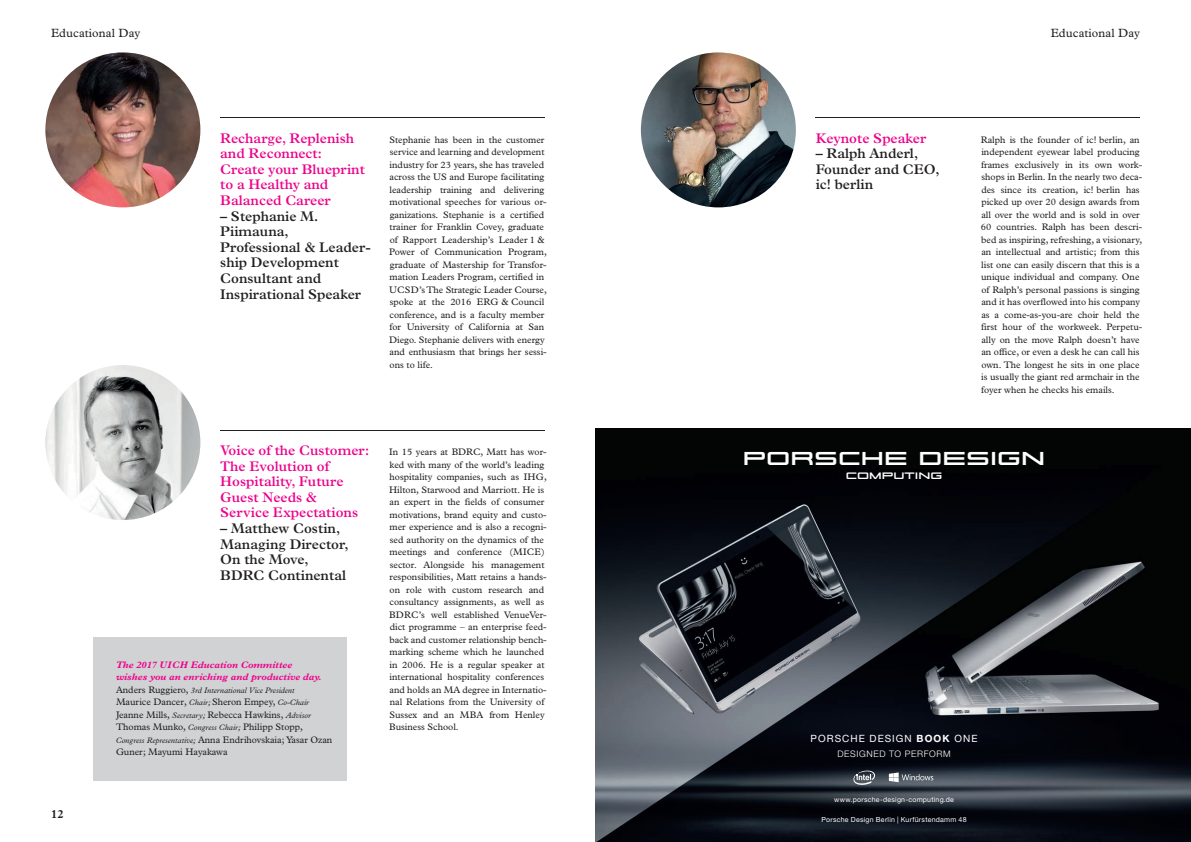
<style>
.page{position:relative;width:1191px;height:842px;background:#fff}
.page>*{position:absolute;margin:0;border:0;box-sizing:border-box;transform-origin:0 0}
.t1{font:20px "Porsche Design Font";color:#fff}
.t2{font:600 14px/15.6px "Plantin";color:#231f20}
.t3{font:600 14px/15.6px "Plantin";color:#ed028c}
.t4{font:12px "Plantin";letter-spacing:.01em;color:#231f20}
.t5{font:700 12px "Plantin";color:#231f20}
.t6{font:10px "Helvetica Neue LT";letter-spacing:.105em;color:#fff}
.t7{font:10px "Porsche Design Font";color:#fff}
.t8{font:9.5px/12.5px "Plantin";color:#231f20}
.t9{font:italic 700 9.5px/12.5px "Plantin";color:#ed028c}
.t10{font:300 9px "Helvetica Neue LT";letter-spacing:.07em;color:#fff}
.t11{font:italic 8px "Plantin";color:#231f20}
.t12{font:7px "Helvetica Neue LT";letter-spacing:.035em;color:#fff}
.s1{font-style:normal;font-size:9.5px}
.s2{font-style:italic;font-size:8px}
.s3{font-weight:700}
</style>
<div class="page">
<div style="left:94px;top:637px;width:253px;height:143px;background:#d1d2d4"></div>
<img style="left:641px;top:52px;width:155px;height:155px;border-radius:77px">
<img style="left:45px;top:365px;width:155px;height:155px;border-radius:77px">
<img style="left:45px;top:52px;width:155px;height:155px;border-radius:77px">
<hr style="left:220px;top:118px;width:324px;height:1px;background:#231f20">
<hr style="left:220px;top:430px;width:324px;height:1px;background:#231f20">
<hr style="left:815px;top:118px;width:325px;height:1px;background:#231f20">
<img style="left:595px;top:428px;width:596px;height:414px">
<svg style="left:853px;top:769px;width:22px;height:16px"></svg>
<svg style="left:889px;top:772px;width:44px;height:10px"></svg>
<p class="t4" style="left:51px;top:26px;width:91px">Educational Day</p>
<p class="t4" style="left:1050px;top:26px;width:91px">Educational Day</p>
<p class="t5" style="left:51px;top:806px;width:14px">12</p>
<h2 class="t3" style="left:220px;top:130px;width:146px">Recharge, Replenish and Reconnect:<br>Create your Blueprint to a Healthy and<br>Balanced Career</h2>
<h2 class="t2" style="left:220px;top:208px;width:152px">– Stephanie M.<br>Piimauna,<br>Professional &amp; Leader&shy;ship Development<br>Consultant and<br>Inspirational Speaker</h2>
<p class="t8" style="left:389px;top:133px;width:159px">Stephanie has been in the customer service and learning and development industry for 23 years, she has traveled across the US and Europe facilita ting leadership training and delivering mo ti vational speeches for various or&shy;ga nizations. Stephanie is a certified trainer for Franklin Covey, graduate of Rapport Leadership’s Leader 1 &amp; Power of Communication Program, graduate of Mastership for Transfor&shy;mation Leaders Program, certified in UCSD’s The Strategic Leader Course, spoke at the 2016 ERG &amp; Council conference, and is a faculty member for University of California at San Diego. Stephanie delivers with energy and enthusiasm that brings her sessi&shy;ons to life.</p>
<h2 class="t3" style="left:220px;top:442px;width:150px">Voice of the Customer:<br>The Evolution of<br>Hospitality, Future<br>Guest Needs &amp;<br>Service Expectations</h2>
<h2 class="t2" style="left:220px;top:520px;width:130px">– Matthew Costin,<br>Managing Director,<br>On the Move,<br>BDRC Continental</h2>
<p class="t9" style="left:116px;top:658px;width:207px">The 2017 UICH Education Committee wishes you an enriching and productive day.</p>
<p class="t11" style="left:116px;top:685px;width:180px"><span class="s1">Anders Ruggiero,</span> 3rd International Vice President</p>
<p class="t8" style="left:116px;top:696px;width:218px">Maurice Dancer, <span class="s2">Chair;</span> Sheron Empey, <span class="s2">Co-Chair </span>Jeanne Mills, <span class="s2">Secretary;</span> Rebecca Hawkins, <span class="s2">Advisor </span>Thomas Munko, <span class="s2">Congress Chair;</span> Philipp Stopp, <span class="s2">Congress Representative;</span> Anna Endrihovskaia; Yasar Ozan Guner; Mayumi Hayakawa</p>
<p class="t8" style="left:389px;top:446px;width:159px">In 15 years at BDRC, Matt has wor&shy;ked with many of the world’s leading hospitality companies, such as IHG, Hilton, Starwood and Marriott. He is an expert in the fields of consumer mo tivations, brand equity and custo&shy;mer experience and is also a recogni&shy;sed authority on the dynamics of the meetings and conference (MICE) s ec tor. Alongside his management res ponsibilities, Matt retains a hands&shy;on role with custom research and consultancy assignments, as well as BDRC’s well established VenueVer&shy;dict programme – an enterprise feed&shy;back and customer relationship bench&shy;marking scheme which he launched in 2006. He is a regular speaker at international hospitality conferences and holds an MA degree in Internatio&shy;nal Relations from the University of Sussex and an MBA from Henley Busi ness School.</p>
<h2 class="t3" style="left:815px;top:130px;width:112px">Keynote Speaker</h2>
<h2 class="t2" style="left:815px;top:146px;width:125px">– Ralph Anderl,<br>Founder and CEO, ic! berlin</h2>
<p class="t8" style="left:981px;top:133px;width:163px">Ralph is the founder of ic! berlin, an independent eyewear label producing frames exclusively in its own work&shy;shops in Berlin. In the nearly two deca&shy;des since its creation, ic! berlin has picked up over 20 design awards from all over the world and is sold in over 60 countries. Ralph has been descri&shy;bed as inspiring, refreshing, a visionary, an intellectual and artistic; from this list one can easily discern that this is a unique individual and company. One of Ralph’s personal passions is singing and it has overflowed into his com pany as a come-as-you-are choir held the first hour of the workweek. Perpetu&shy;ally on the move Ralph doesn’t have an office, or even a desk he can call his own. The longest he sits in one place is usually the giant red armchair in the foyer when he checks his emails.</p>
<h1 class="t1" style="left:743px;top:448px;width:304px">PORSCHE DESIGN</h1>
<p class="t7" style="left:845px;top:470px;width:98px">COMPUTING</p>
<p class="t6" style="left:810px;top:732px;width:168px">PORSCHE DESIGN <span class="s3">BOOK</span> ONE</p>
<p class="t10" style="left:837px;top:748px;width:115px">DESIGNED TO PERFORM</p>
<p class="t12" style="left:834px;top:795px;width:121px">www.porsche-design-computing.de</p>
<p class="t12" style="left:821px;top:815px;width:146px">Porsche Design Berlin | Kurfürstendamm 48</p>
</div>
